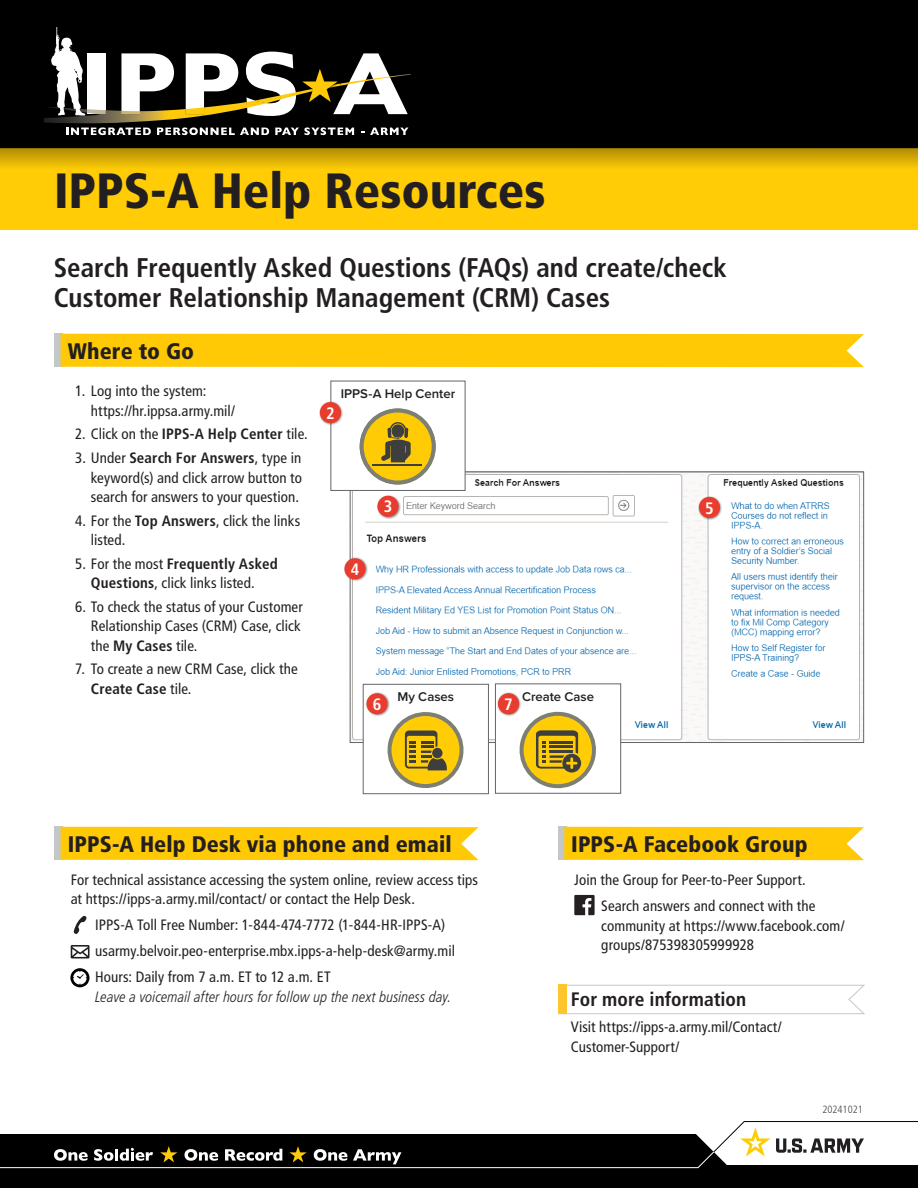
<style>
.page{position:relative;width:918px;height:1188px;background:#fff}
.page>*{position:absolute;margin:0;border:0;box-sizing:border-box;transform-origin:0 0}
.t1{font:900 condensed 49.5px "Frutiger LT Pro";color:#231f20}
.Heading_1{font:700 condensed 27px/30px "Frutiger LT Pro";color:#231f20}
.Body_paragraph{font:900 condensed 22.5px "Frutiger LT Pro";letter-spacing:.005em;color:#231f20}
.Body_paragraph-2{font:700 condensed 19.5px "Frutiger LT Pro";color:#231f20}
.Body_paragraph-3{font:700 condensed 16.5px "Frutiger LT Std";color:#fff}
.Body_paragraph-4{font:condensed 15px/19.5px "Frutiger LT Pro";letter-spacing:.005em;color:#231f20}
.Body_paragraph-5{font:italic 300 condensed 15px/19.5px "Frutiger LT Pro";color:#231f20}
.Body_paragraph-6{font:condensed 15px/19.5px "Frutiger LT Std";letter-spacing:.005em;color:#231f20}
.Body_paragraph-7{font:600 13.05px "Proxima Nova";color:#231f20}
.t2{font:300 condensed 10.5px "Frutiger LT Pro";color:#404041}
.s1{font-weight:700}
.s2{font-weight:400;font-style:normal}
</style>
<div class="page">
<div style="left:0;top:1168px;width:918px;height:20px;background:#000"></div>
<svg style="left:0;top:1121px;width:918px;height:47px"></svg>
<div style="left:0;top:135px;width:918px;height:95px;background:#ffcc06"></div>
<svg style="left:0;top:148px;width:918px;height:19px;background:#cfa504"></svg>
<div style="left:0;top:0;width:918px;height:148px;background:#000"></div>
<div style="left:87px;top:53px;width:18px;height:61px;background:#fff"></div>
<svg style="left:121px;top:53px;width:53px;height:38px"></svg>
<svg style="left:186px;top:53px;width:52px;height:38px"></svg>
<svg style="left:246px;top:52px;width:50px;height:39px"></svg>
<svg style="left:66px;top:127px;width:85px;height:8px"></svg>
<svg style="left:157px;top:127px;width:112px;height:8px"></svg>
<svg style="left:275px;top:127px;width:79px;height:8px"></svg>
<svg style="left:370px;top:128px;width:38px;height:7px"></svg>
<img style="left:44px;top:91px;width:257px;height:32px">
<img style="left:87px;top:109px;width:18px;height:5px">
<img style="left:121px;top:111px;width:19px;height:3px">
<img style="left:186px;top:107px;width:18px;height:7px">
<img style="left:247px;top:92px;width:49px;height:16px">
<svg style="left:51px;top:27px;width:34px;height:89px"></svg>
<svg style="left:302px;top:53px;width:106px;height:61px"></svg>
<img style="left:352px;top:474px;width:510px;height:267px">
<div style="left:363px;top:684px;width:126px;height:110px;background:#fff;border:1px solid #63656a"></div>
<svg style="left:387px;top:712px;width:77px;height:76px"></svg>
<div style="left:495px;top:684px;width:126px;height:110px;background:#fff;border:1px solid #63656a"></div>
<svg style="left:519px;top:711px;width:77px;height:78px"></svg>
<svg style="left:54px;top:334px;width:7px;height:33px"></svg>
<div style="left:61px;top:334px;width:803px;height:33px;background:#ffc905"></div>
<div style="left:330px;top:381px;width:135px;height:110px;background:#fff;border:1px solid #63656a"></div>
<svg style="left:360px;top:409px;width:76px;height:76px"></svg>
<div style="left:364px;top:413px;width:68px;height:68px;background:#ffcb05;border-radius:50%"></div>
<hr style="left:373px;top:464px;width:49px;height:2px;background:#3e3e3e">
<svg style="left:374px;top:421px;width:50px;height:42px"></svg>
<svg style="left:54px;top:827px;width:7px;height:33px"></svg>
<div style="left:61px;top:827px;width:418px;height:33px;background:#ffc905"></div>
<svg style="left:71px;top:945px;width:19px;height:13px"></svg>
<svg style="left:74px;top:916px;width:13px;height:18px"></svg>
<svg style="left:558px;top:984px;width:307px;height:30px"></svg>
<div style="left:558px;top:985px;width:9px;height:29px;background:#ffc52d"></div>
<svg style="left:70px;top:968px;width:20px;height:19px"></svg>
<div style="left:558px;top:827px;width:9px;height:33px;background:#c4c7c7"></div>
<div style="left:564px;top:827px;width:300px;height:33px;background:#ffc905"></div>
<svg style="left:574px;top:895px;width:21px;height:20px"></svg>
<div style="left:319px;top:401px;width:25px;height:25px;background:#231f20;opacity:.5"></div>
<div style="left:320px;top:402px;width:21px;height:21px;background:#e83d2e;border-radius:50%"></div>
<div style="left:376px;top:495px;width:25px;height:24px;background:#231f20;opacity:.5"></div>
<div style="left:377px;top:496px;width:22px;height:21px;background:#e83d2e;border-radius:50%"></div>
<div style="left:343px;top:557px;width:25px;height:25px;background:#231f20;opacity:.5"></div>
<div style="left:344px;top:558px;width:22px;height:21px;background:#e83d2e;border-radius:50%"></div>
<div style="left:698px;top:496px;width:25px;height:24px;background:#231f20;opacity:.5"></div>
<div style="left:699px;top:497px;width:21px;height:21px;background:#e83d2e;border-radius:50%"></div>
<div style="left:365px;top:692px;width:25px;height:25px;background:#231f20;opacity:.5"></div>
<div style="left:366px;top:693px;width:22px;height:21px;background:#e83d2e;border-radius:50%"></div>
<div style="left:497px;top:692px;width:25px;height:25px;background:#231f20;opacity:.5"></div>
<div style="left:498px;top:693px;width:21px;height:21px;background:#e83d2e;border-radius:50%"></div>
<p class="t1" style="left:54px;top:161px;width:493px">IPPS-A Help Resources</p>
<p class="Heading_1" style="left:54px;top:252px;width:675px">Search Frequently Asked Questions (FAQs) and create/check<br>Customer Relationship Management (CRM) Cases</p>
<p class="Body_paragraph" style="left:68px;top:337px;width:128px">Where to Go</p>
<p class="Body_paragraph-4" style="left:91px;top:382px;width:145px;text-indent:-16px">1. Log into the system: https://hr.ippsa.army.mil/</p>
<p class="Body_paragraph-4" style="left:75px;top:425px;width:234px">2. Click on the <span class="s1">IPPS-A Help Center</span> tile.</p>
<p class="Body_paragraph-4" style="left:91px;top:448px;width:213px;text-align:justify;text-indent:-16px">3. Under <span class="s1">Search For Answers</span>, type in keyword(s) and click arrow button to search for answers to your question.</p>
<p class="Body_paragraph-4" style="left:91px;top:511px;width:211px;text-indent:-16px">4. For the <span class="s1">Top Answers</span>, click the links listed.</p>
<p class="Body_paragraph-4" style="left:75px;top:554px;width:204px;text-align:center">5. For the most <span class="s1">Frequently Asked<br>Questions</span>, click links listed.</p>
<p class="Body_paragraph-4" style="left:91px;top:597px;width:213px;text-indent:-16px">6. To check the status of your Customer<br>Relationship Cases (CRM) Case, click the <span class="s1">My Cases</span> tile.</p>
<p class="Body_paragraph-4" style="left:91px;top:659px;width:208px;text-indent:-16px">7. To create a new CRM Case, click the<br><span class="s1">Create Case</span> tile.</p>
<p class="Body_paragraph-7" style="left:341px;top:384px;width:116px">IPPS-A Help Center</p>
<p class="Body_paragraph-3" style="left:326px;top:403px;width:10px">2</p>
<p class="Body_paragraph-3" style="left:351px;top:560px;width:10px">4</p>
<p class="Body_paragraph-3" style="left:384px;top:497px;width:10px">3</p>
<p class="Body_paragraph-7" style="left:398px;top:687px;width:58px">My Cases</p>
<p class="Body_paragraph-7" style="left:522px;top:687px;width:73px">Create Case</p>
<p class="Body_paragraph-3" style="left:373px;top:694px;width:10px">6</p>
<p class="Body_paragraph-3" style="left:504px;top:694px;width:10px">7</p>
<p class="Body_paragraph-3" style="left:705px;top:498px;width:10px">5</p>
<p class="Body_paragraph" style="left:68px;top:830px;width:385px">IPPS-A Help Desk via phone and email</p>
<p class="Body_paragraph-4" style="left:71px;top:870px;width:409px">For technical assistance accessing the system online, review access tips at https://ipps-a.army.mil/contact/ or contact the Help Desk.</p>
<p class="Body_paragraph-4" style="left:95px;top:915px;width:352px">IPPS-A Toll Free Number: 1-844-474-7772 (1-844-HR-IPPS-A)</p>
<p class="Body_paragraph-4" style="left:95px;top:941px;width:361px">usarmy.belvoir.peo-enterprise.mbx.ipps-a-help-desk@army.mil</p>
<p class="Body_paragraph-5" style="left:95px;top:968px;width:358px"><span class="s2">Hours: Daily from 7 a.m. ET to 12 a.m. ET<br></span>Leave a voicemail after hours for follow up the next business day.</p>
<p class="Body_paragraph" style="left:571px;top:830px;width:238px">IPPS-A Facebook Group</p>
<p class="Body_paragraph-4" style="left:574px;top:870px;width:233px">Join the Group for Peer-to-Peer Support.</p>
<p class="Body_paragraph-4" style="left:601px;top:896px;width:245px">Search answers and connect with the community at https://www.facebook.com/ groups/875398305999928</p>
<p class="Body_paragraph-2" style="left:571px;top:987px;width:177px">For more information</p>
<p class="Body_paragraph-6" style="left:571px;top:1018px;width:212px">Visit https://ipps-a.army.mil/Contact/<br>Customer-Support/</p>
<p class="t2" style="left:823px;top:1103px;width:42px">20241021</p>
</div>
